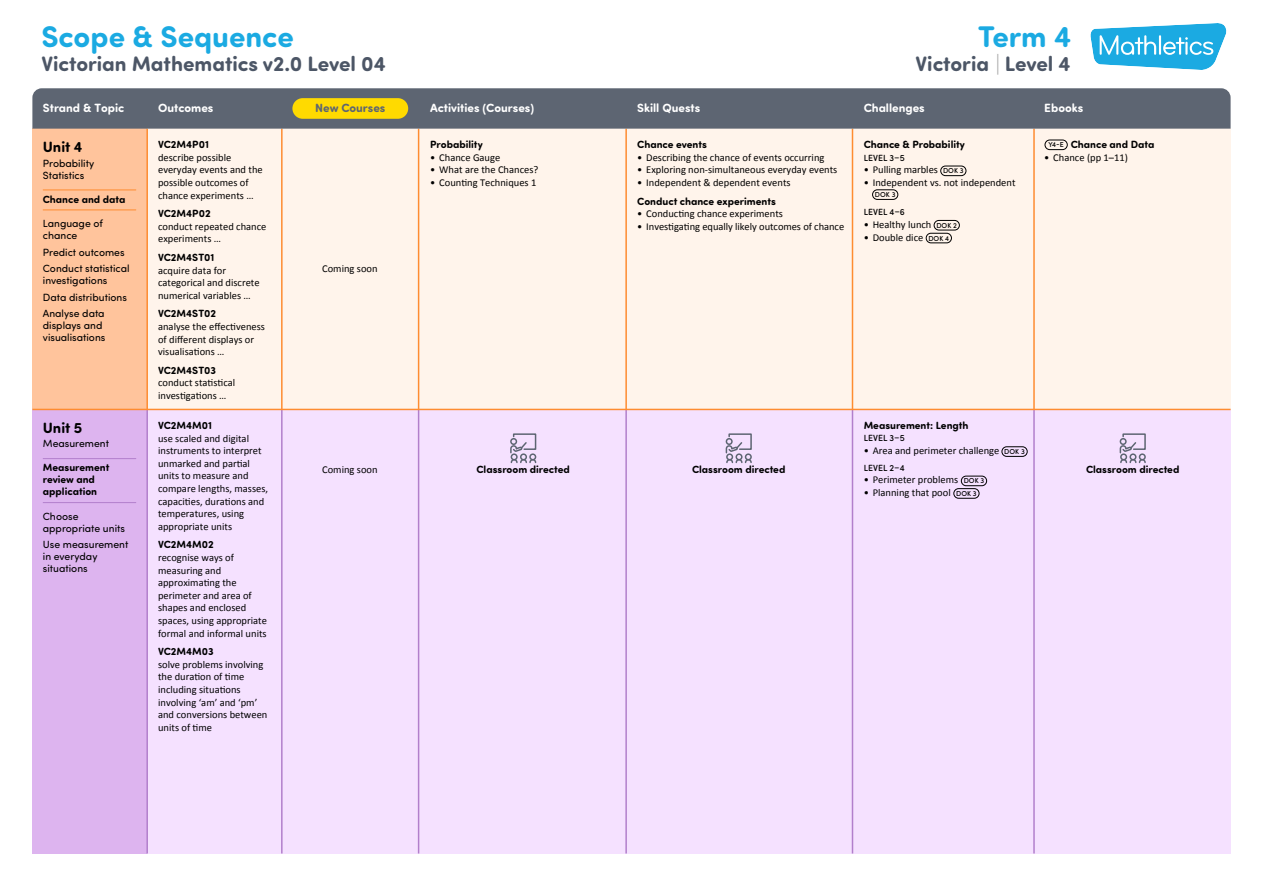
<style>
.page{position:relative;width:1263px;height:893px;background:#fff}
.page>*{position:absolute;margin:0;border:0;box-sizing:border-box;transform-origin:0 0}
.t1{font:700 30px "Sofia Pro Soft";color:#1baae2}
.t2{font:700 21px "Sofia Pro Soft";color:#4c5666}
.t3{font:700 15px "Sofia Pro Soft";color:#000}
.t4{font:700 12px "Sofia Pro Soft";color:#fff}
.t5{font:700 12px "Sofia Pro Soft";color:#5d6572}
.t6{font:10.5px/12.6px "Calibri";color:#000}
.t7{font:700 10.5px/12px "Sofia Pro Soft";color:#000}
.t8{font:10.5px/12px "Sofia Pro Soft";color:#000}
.t9{font:500 9px "Sofia Pro Soft";color:#000}
.t10{font:500 7.2px/12.8px "Sofia Pro Soft";color:#000}
</style>
<div class="page">
<div style="left:147px;top:409px;width:1083px;height:444px;background:#f5e1ff"></div>
<div style="left:32px;top:409px;width:115px;height:444px;background:#ddb4ef"></div>
<hr style="left:146px;top:409px;width:2px;height:444px;background:#b27fcc">
<hr style="left:281px;top:409px;width:2px;height:444px;background:#b27fcc">
<hr style="left:1033px;top:409px;width:2px;height:444px;background:#b27fcc">
<hr style="left:625px;top:409px;width:2px;height:444px;background:#b27fcc">
<hr style="left:852px;top:409px;width:1px;height:444px;background:#b27fcc">
<hr style="left:418px;top:409px;width:1px;height:444px;background:#b27fcc">
<div style="left:147px;top:129px;width:1083px;height:280px;background:#fff4eb"></div>
<div style="left:32px;top:129px;width:115px;height:280px;background:#ffc49c"></div>
<hr style="left:146px;top:129px;width:2px;height:280px;background:#fe8c31">
<hr style="left:281px;top:129px;width:2px;height:280px;background:#fe8c31">
<hr style="left:1033px;top:129px;width:2px;height:280px;background:#fe8c31">
<hr style="left:625px;top:129px;width:2px;height:280px;background:#fe8c31">
<hr style="left:852px;top:129px;width:1px;height:280px;background:#fe8c31">
<hr style="left:418px;top:129px;width:1px;height:280px;background:#fe8c31">
<hr style="left:32px;top:409px;width:1198px;height:1px;background:#fe8c31">
<div style="left:953px;top:488px;width:26px;height:11px;border:1px solid #000;border-radius:5px"></div>
<div style="left:1002px;top:446px;width:25px;height:11px;border:1px solid #000;border-radius:5px"></div>
<div style="left:940px;top:166px;width:26px;height:10px;border:1px solid #000;border-radius:5px"></div>
<div style="left:872px;top:189px;width:26px;height:11px;border:1px solid #000;border-radius:5px"></div>
<div style="left:934px;top:220px;width:26px;height:10px;border:1px solid #000;border-radius:5px"></div>
<div style="left:926px;top:233px;width:26px;height:10px;border:1px solid #000;border-radius:5px"></div>
<div style="left:961px;top:476px;width:26px;height:10px;border:1px solid #000;border-radius:5px"></div>
<div style="left:1045px;top:140px;width:22px;height:10px;border:1px solid #000;border-radius:5px"></div>
<hr style="left:43px;top:458px;width:93px;height:1px;background:#b27fcc">
<hr style="left:43px;top:502px;width:93px;height:1px;background:#b27fcc">
<hr style="left:43px;top:189px;width:93px;height:1px;background:#fe8c31">
<hr style="left:43px;top:209px;width:93px;height:1px;background:#fe8c31">
<svg style="left:510px;top:433px;width:27px;height:31px"></svg>
<svg style="left:725px;top:433px;width:27px;height:31px"></svg>
<svg style="left:1119px;top:433px;width:27px;height:31px"></svg>
<div style="left:32px;top:88px;width:1198px;height:41px;background:#5d6572"></div>
<div style="left:292px;top:98px;width:116px;height:21px;background:#ffda00;border-radius:10px"></div>
<svg style="left:1090px;top:23px;width:137px;height:47px"></svg>
<svg style="left:997px;top:54px;width:1px;height:21px"></svg>
<h1 class="t1" style="left:41px;top:15px;width:254px">Scope &amp; Sequence</h1>
<h1 class="t1" style="left:978px;top:15px;width:95px">Term 4</h1>
<h2 class="t2" style="left:41px;top:48px;width:346px">Victorian Mathematics v2.0 Level 04</h2>
<h2 class="t2" style="left:915px;top:48px;width:157px">Victoria Level 4</h2>
<p class="t4" style="left:43px;top:99px;width:83px">Strand &amp; Topic</p>
<p class="t4" style="left:158px;top:99px;width:57px">Outcomes</p>
<p class="t5" style="left:315px;top:99px;width:72px">New Courses</p>
<p class="t4" style="left:430px;top:99px;width:105px">Activities (Courses)</p>
<p class="t4" style="left:637px;top:99px;width:64px">Skill Quests</p>
<p class="t4" style="left:864px;top:99px;width:63px">Challenges</p>
<p class="t4" style="left:1044px;top:99px;width:40px">Ebooks</p>
<h3 class="t3" style="left:43px;top:136px;width:41px">Unit 4</h3>
<p class="t8" style="left:43px;top:156px;width:53px">Probability<br>Statistics</p>
<p class="t7" style="left:43px;top:193px;width:84px">Chance and data</p>
<p class="t8" style="left:43px;top:217px;width:62px">Language of chance</p>
<p class="t8" style="left:43px;top:243px;width:88px;line-height:16.5px">Predict outcomes<br>Conduct statistical</p>
<p class="t8" style="left:43px;top:272px;width:86px;line-height:16.5px">investigations<br>Data distributions<br>Analyse data</p>
<p class="t8" style="left:43px;top:319px;width:64px">displays and visualisations</p>
<h3 class="t3" style="left:43px;top:416px;width:41px">Unit 5</h3>
<p class="t8" style="left:43px;top:437px;width:68px">Measurement</p>
<p class="t7" style="left:43px;top:461px;width:68px">Measurement review and application</p>
<p class="t8" style="left:43px;top:510px;width:84px">Choose appropriate units</p>
<p class="t8" style="left:43px;top:538px;width:87px">Use measurement in everyday situations</p>
<p class="t7" style="left:158px;top:138px;width:52px">VC2M4P01</p>
<p class="t6" style="left:158px;top:151px;width:106px">describe possible everyday events and the possible outcomes of chance experiments …</p>
<p class="t7" style="left:158px;top:207px;width:54px">VC2M4P02</p>
<p class="t6" style="left:158px;top:220px;width:110px">conduct repeated chance experiments …</p>
<p class="t7" style="left:158px;top:251px;width:58px">VC2M4ST01</p>
<p class="t6" style="left:158px;top:264px;width:103px">acquire data for categorical and discrete numerical variables …</p>
<p class="t7" style="left:158px;top:307px;width:60px">VC2M4ST02</p>
<p class="t6" style="left:158px;top:320px;width:108px">analyse the effectiveness of different displays or visualisations …</p>
<p class="t7" style="left:158px;top:363px;width:60px">VC2M4ST03</p>
<p class="t6" style="left:158px;top:377px;width:79px">conduct statistical investigations …</p>
<p class="t7" style="left:158px;top:419px;width:56px">VC2M4M01</p>
<p class="t6" style="left:158px;top:432px;width:111px">use scaled and digital instruments to interpret unmarked and partial units to measure and compare lengths, masses, capacities, durations and temperatures, using appropriate units</p>
<p class="t7" style="left:158px;top:538px;width:57px">VC2M4M02</p>
<p class="t6" style="left:158px;top:551px;width:110px">recognise ways of measuring and approximating the perimeter and area of shapes and enclosed spaces, using appropriate formal and informal units</p>
<p class="t7" style="left:158px;top:645px;width:57px">VC2M4M03</p>
<p class="t6" style="left:158px;top:658px;width:111px">solve problems involving the duration of time including situations involving ‘am’ and ‘pm’ and conversions between units of time</p>
<p class="t6" style="left:322px;top:262px;width:57px">Coming soon</p>
<p class="t7" style="left:430px;top:138px;width:54px">Probability</p>
<p class="t6" style="left:430px;top:151px;width:72px">• Chance Gauge</p>
<p class="t6" style="left:430px;top:164px;width:109px">• What are the Chances?</p>
<p class="t6" style="left:430px;top:176px;width:108px">• Counting Techniques 1</p>
<p class="t7" style="left:637px;top:138px;width:71px">Chance events</p>
<p class="t6" style="left:637px;top:151px;width:189px">• Describing the chance of events occurring</p>
<p class="t6" style="left:637px;top:164px;width:202px">• Exploring non-simultaneous everyday events</p>
<p class="t6" style="left:637px;top:176px;width:155px">• Independent &amp; dependent events</p>
<p class="t7" style="left:637px;top:194px;width:140px">Conduct chance experiments</p>
<p class="t6" style="left:637px;top:207px;width:147px">• Conducting chance experiments</p>
<p class="t6" style="left:637px;top:220px;width:208px">• Investigating equally likely outcomes of chance</p>
<p class="t7" style="left:864px;top:138px;width:103px">Chance &amp; Probability</p>
<p class="t9" style="left:864px;top:151px;width:43px">LEVEL 3–5</p>
<p class="t6" style="left:864px;top:164px;width:76px">• Pulling marbles</p>
<p class="t6" style="left:864px;top:176px;width:153px">• Independent vs. not independent</p>
<p class="t9" style="left:864px;top:206px;width:43px">LEVEL 4–6</p>
<p class="t6" style="left:864px;top:218px;width:69px">• Healthy lunch</p>
<p class="t6" style="left:864px;top:231px;width:61px">• Double dice</p>
<p class="t10" style="left:943px;top:164px;width:22px">DOK 3</p>
<p class="t10" style="left:875px;top:188px;width:22px">DOK 3</p>
<p class="t10" style="left:928px;top:218px;width:30px;text-indent:8px">DOK 2<br>DOK 4</p>
<p class="t7" style="left:1071px;top:138px;width:85px">Chance and Data</p>
<p class="t6" style="left:1044px;top:151px;width:85px">• Chance (pp 1–11)</p>
<p class="t10" style="left:1048px;top:138px;width:17px">Y4-E</p>
<p class="t6" style="left:322px;top:463px;width:57px">Coming soon</p>
<p class="t7" style="left:864px;top:418px;width:106px">Measurement: Length</p>
<p class="t9" style="left:864px;top:432px;width:43px">LEVEL 3–5</p>
<p class="t6" style="left:864px;top:444px;width:137px">• Area and perimeter challenge</p>
<p class="t9" style="left:864px;top:461px;width:43px">LEVEL 2–4</p>
<p class="t6" style="left:864px;top:474px;width:96px">• Perimeter problems</p>
<p class="t6" style="left:864px;top:486px;width:89px">• Planning that pool</p>
<p class="t10" style="left:1004px;top:445px;width:22px">DOK 3</p>
<p class="t7" style="left:477px;top:463px;width:95px">Classroom directed</p>
<p class="t7" style="left:692px;top:463px;width:95px">Classroom directed</p>
<p class="t7" style="left:1086px;top:463px;width:95px">Classroom directed</p>
<p class="t10" style="left:964px;top:474px;width:22px">DOK 3</p>
<p class="t10" style="left:956px;top:487px;width:22px">DOK 3</p>
</div>
